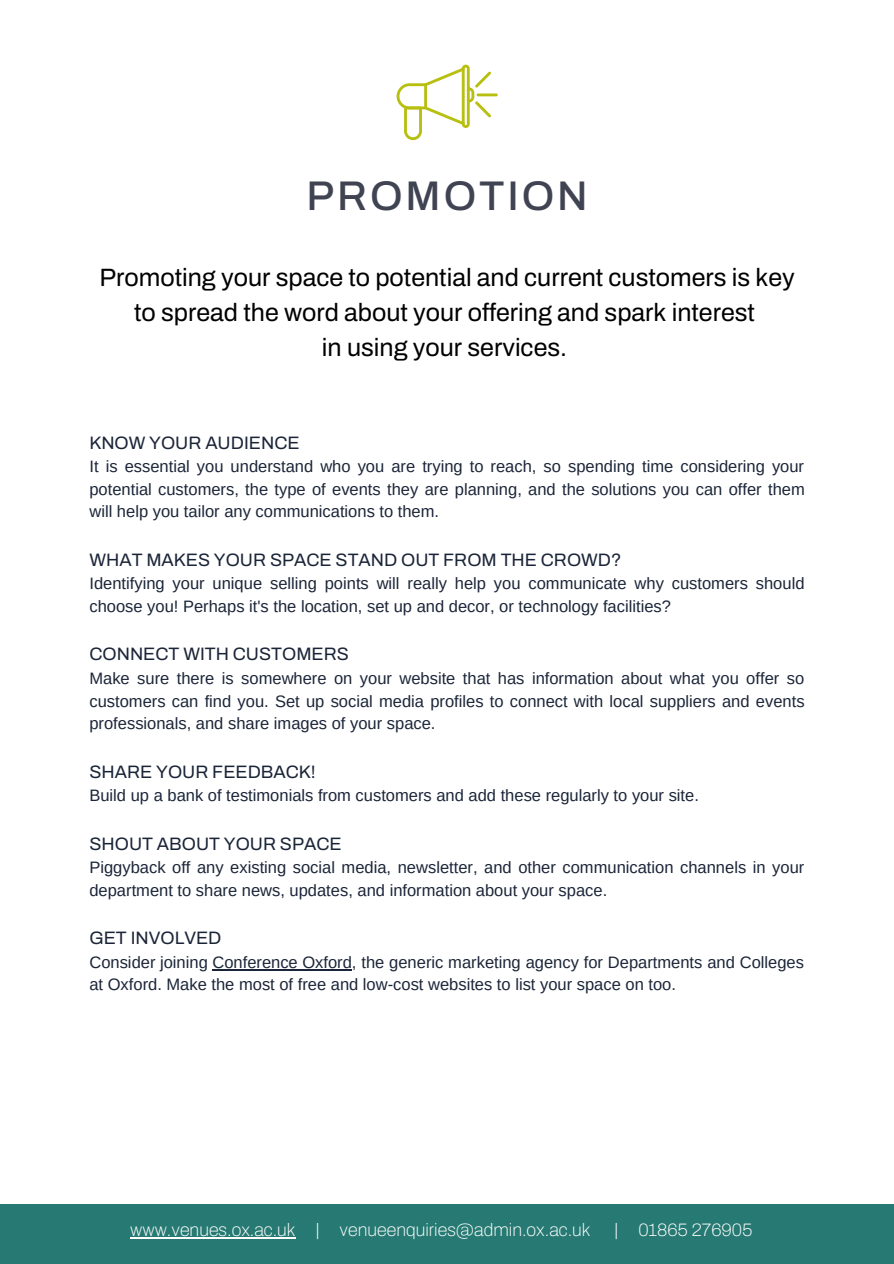
<style>
.page{position:relative;width:894px;height:1264px;background:#fff}
.page>*{position:absolute;margin:0;border:0;box-sizing:border-box;transform-origin:0 0}
.t1{font:500 41.55px "Archivo";letter-spacing:.07em;color:#404352}
.t2{font:25.05px/35px "Archivo";color:#000;text-align:center}
.t3{font:18px "Archivo";color:#1b2538}
.t4{font:100 18px "Archivo";color:#fff}
.t5{font:16.5px/22.5px "Arimo";color:#1b2538}
</style>
<div class="page">
<hr style="left:212px;top:969px;width:140px;height:1px;background:#1b2538">
<hr style="left:476px;top:93px;width:21px;height:3px;background:#b7bf10">
<svg style="left:396px;top:65px;width:95px;height:75px"></svg>
<div style="left:0;top:1203px;width:893px;height:60px;background:#277a73"></div>
<hr style="left:130px;top:1236px;width:165px;height:2px;background:#fff">
<p class="t1" style="left:306px;top:173px;width:282px">PROMOTION</p>
<p class="t2" style="left:99px;top:260px;width:696px">Promoting your space to potential and current customers is key to spread the word about your offering and spark interest</p>
<p class="t2" style="left:322px;top:330px;width:246px">in using your services.</p>
<p class="t3" style="left:89px;top:433px;width:212px">KNOW YOUR AUDIENCE</p>
<p class="t5" style="left:89px;top:455px;width:716px;text-align:justify">It is essential you understand who you are trying to reach, so spending time considering your potential customers, the type of events they are planning, and the solutions you can offer them will help you tailor any communications to them.</p>
<p class="t3" style="left:89px;top:550px;width:533px">WHAT MAKES YOUR SPACE STAND OUT FROM THE CROWD?</p>
<p class="t5" style="left:89px;top:572px;width:716px">Identifying your unique selling points will really help you communicate why customers should choose you! Perhaps it's the location, set up and decor, or technology facilities?</p>
<p class="t3" style="left:89px;top:644px;width:261px">CONNECT WITH CUSTOMERS</p>
<p class="t5" style="left:89px;top:667px;width:716px;text-align:justify">Make sure there is somewhere on your website that has information about what you offer so customers can find you. Set up social media profiles to connect with local suppliers and events professionals, and share images of your space.</p>
<p class="t3" style="left:89px;top:761px;width:228px">SHARE YOUR FEEDBACK!</p>
<p class="t5" style="left:89px;top:784px;width:611px">Build up a bank of testimonials from customers and add these regularly to your site.</p>
<p class="t3" style="left:89px;top:833px;width:254px">SHOUT ABOUT YOUR SPACE</p>
<p class="t5" style="left:89px;top:856px;width:716px">Piggyback off any existing social media, newsletter, and other communication channels in your department to share news, updates, and information about your space.</p>
<p class="t3" style="left:89px;top:928px;width:133px">GET INVOLVED</p>
<p class="t5" style="left:89px;top:950px;width:716px">Consider joining Conference Oxford, the generic marketing agency for Departments and Colleges at Oxford. Make the most of free and low-cost websites to list your space on too.</p>
<p class="t4" style="left:130px;top:1219px;width:462px">www.venues.ox.ac.uk | venueenquiries@admin.ox.ac.uk</p>
<p class="t4" style="left:614px;top:1219px;width:139px">| 01865 276905</p>
</div>
